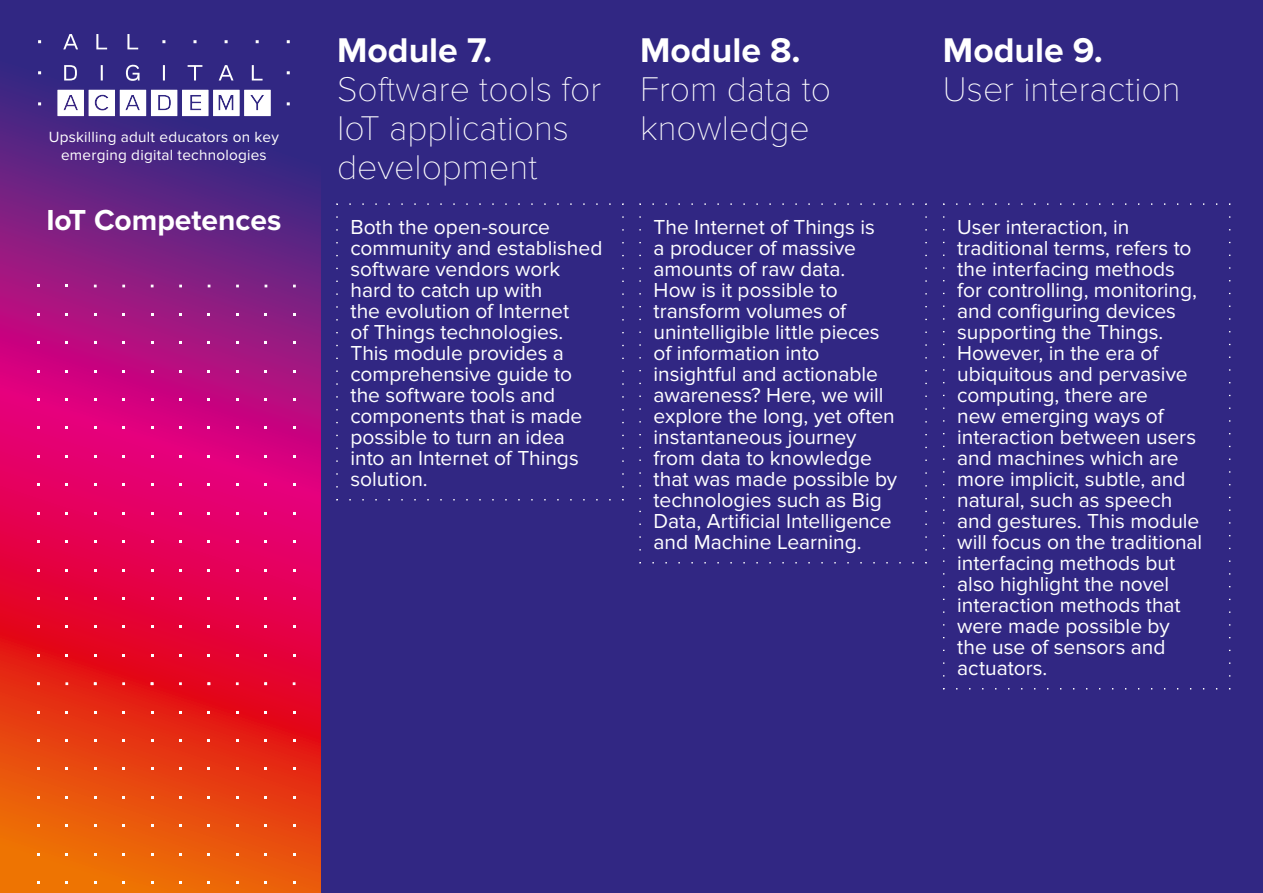
<style>
.page{position:relative;width:1263px;height:893px;background:#fff}
.page>*{position:absolute;margin:0;border:0;box-sizing:border-box;transform-origin:0 0}
.t1{font:100 35.55px/39.2px "Proxima Nova T";color:#fff}
.t2{font:700 35.55px "Proxima Nova";color:#fff}
.t3{font:700 30px "Proxima Nova";color:#fff}
.t4{font:21px/21px "Proxima Nova";color:#fff}
.t5{font:15.3px/17.7px "Proxima Nova";letter-spacing:.015em;color:#fff;text-align:center}
</style>
<div class="page">
<div style="left:225px;top:0;width:1038px;height:893px;background:#312783"></div>
<svg style="left:0;top:0;width:320px;height:893px;background:#b71f56"></svg>
<svg style="left:38px;top:34px;width:252px;height:82px"></svg>
<svg style="left:94px;top:276px;width:204px;height:11px;background:#872384"></svg>
<svg style="left:336px;top:203px;width:288px;height:298px"></svg>
<svg style="left:639px;top:203px;width:288px;height:361px"></svg>
<p class="t5" style="left:49px;top:128px;width:232px">Upskilling adult educators on key emerging digital technologies</p>
<h2 class="t3" style="left:46px;top:203px;width:237px">IoT Competences</h2>
<h1 class="t2" style="left:337px;top:30px;width:157px">Module 7.</h1>
<h1 class="t1" style="left:337px;top:70px;width:266px">Software tools for<br>IoT applications development</h1>
<h1 class="t2" style="left:640px;top:30px;width:162px">Module 8.</h1>
<h1 class="t1" style="left:640px;top:70px;width:193px">From data to knowledge</h1>
<h1 class="t2" style="left:943px;top:30px;width:161px">Module 9.</h1>
<h1 class="t1" style="left:943px;top:70px;width:239px">User interaction</h1>
<p class="t4" style="left:350px;top:217px;width:253px">Both the open-source community and established software vendors work hard to catch up with<br>the evolution of Internet<br>of Things technologies.<br>This module provides a comprehensive guide to the software tools and components that is made possible to turn an idea into an Internet of Things solution.</p>
<p class="t4" style="left:654px;top:217px;width:245px">The Internet of Things is<br>a producer of massive amounts of raw data.<br>How is it possible to transform volumes of unintelligible little pieces of information into insightful and actionable awareness? Here, we will explore the long, yet often instantaneous journey from data to knowledge that was made possible by technologies such as Big<br>Data, Artificial Intelligence and Machine Learning.</p>
<p class="t4" style="left:957px;top:217px;width:246px">User interaction, in traditional terms, refers to the interfacing methods for controlling, monitoring, and configuring devices supporting the Things.<br>However, in the era of ubiquitous and pervasive computing, there are<br>new emerging ways of interaction between users and machines which are more implicit, subtle, and natural, such as speech and gestures. This module will focus on the traditional interfacing methods but also highlight the novel interaction methods that were made possible by the use of sensors and actuators.</p>
</div>
